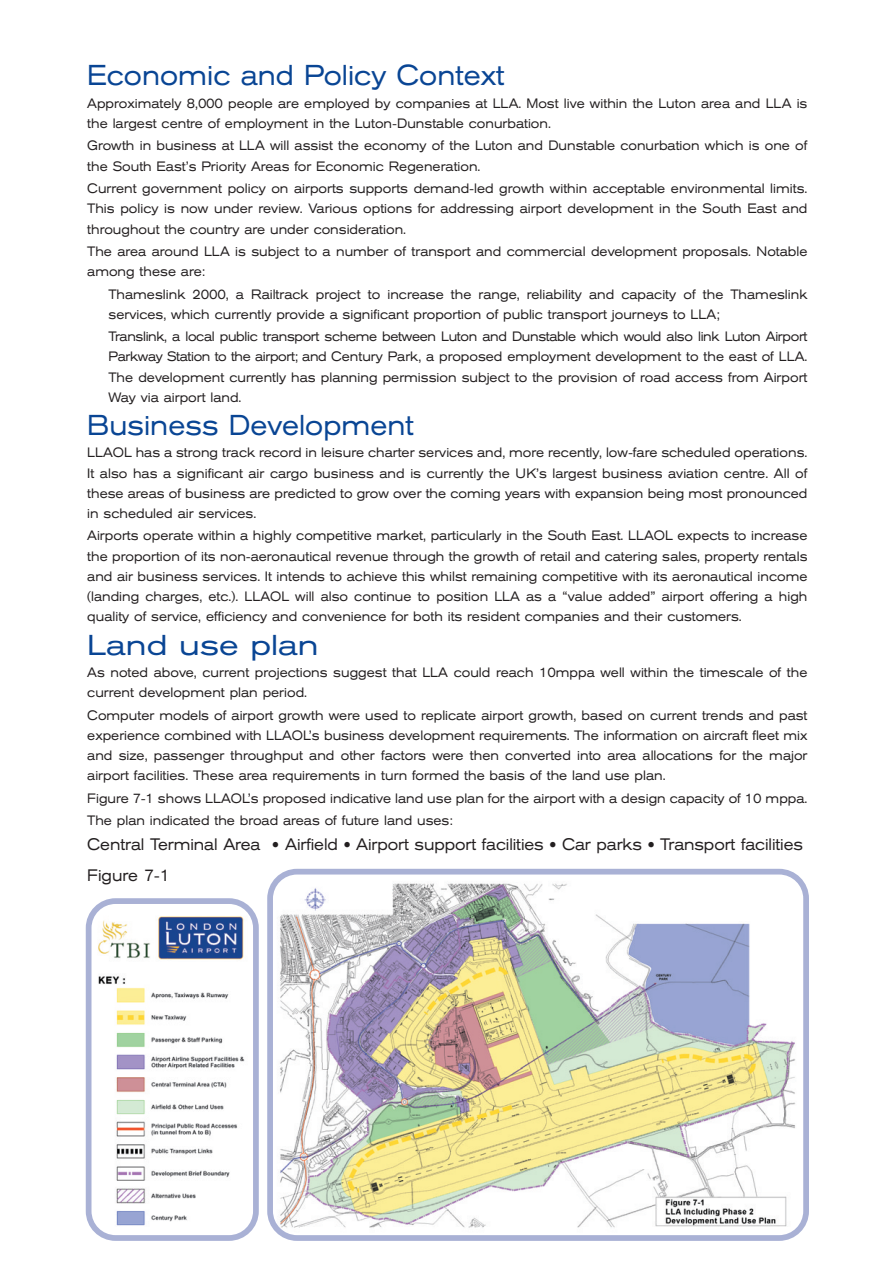
<style>
.page{position:relative;width:893px;height:1263px;background:#fff}
.page>*{position:absolute;margin:0;border:0;box-sizing:border-box;transform-origin:0 0}
.t1{font:expanded 28.5px "Akzidenz Grotesk BE";color:#094594;scale:.87 1}
.t2{font:expanded 28.5px "Akzidenz Grotesk BE";color:#094594}
.t3{font:expanded 16.5px "Akzidenz Grotesk BE";letter-spacing:-.005em;color:#231f20;scale:.87 1}
.t4{font:expanded 13.5px/20.2px "Akzidenz Grotesk BE";color:#231f20;scale:.87 1}
.s1{font-size:21px}
</style>
<div class="page">
<svg style="left:267px;top:869px;width:542px;height:372px"></svg>
<svg style="left:86px;top:898px;width:173px;height:343px"></svg>
<h1 class="t1" style="left:87px;top:65px;width:481px">Economic and Policy Context</h1>
<p class="t4" style="left:87px;top:94px;width:829px">Approximately 8,000 people are employed by companies at LLA. Most live within the Luton area and LLA is the largest centre of employment in the Luton-Dunstable conurbation.</p>
<p class="t4" style="left:87px;top:137px;width:829px">Growth in business at LLA will assist the economy of the Luton and Dunstable conurbation which is one of the South East’s Priority Areas for Economic Regeneration.</p>
<p class="t4" style="left:87px;top:179px;width:829px;text-align:justify">Current government policy on airports supports demand-led growth within acceptable environmental limits.<br>This policy is now under review. Various options for addressing airport development in the South East and throughout the country are under consideration.</p>
<p class="t4" style="left:87px;top:242px;width:829px">The area around LLA is subject to a number of transport and commercial development proposals. Notable among these are:</p>
<p class="t4" style="left:108px;top:285px;width:804px">Thameslink 2000, a Railtrack project to increase the range, reliability and capacity of the Thameslink services, which currently provide a significant proportion of public transport journeys to LLA;</p>
<p class="t4" style="left:108px;top:328px;width:804px;text-align:justify">Translink, a local public transport scheme between Luton and Dunstable which would also link Luton Airport Parkway Station to the airport; and Century Park, a proposed employment development to the east of LLA.<br>The development currently has planning permission subject to the provision of road access from Airport Way via airport land.</p>
<h1 class="t1" style="left:87px;top:415px;width:377px">Business Development</h1>
<p class="t4" style="left:87px;top:444px;width:829px;text-align:justify">LLAOL has a strong track record in leisure charter services and, more recently, low-fare scheduled operations.<br>It also has a significant air cargo business and is currently the UK’s largest business aviation centre. All of these areas of business are predicted to grow over the coming years with expansion being most pronounced in scheduled air services.</p>
<p class="t4" style="left:87px;top:527px;width:829px;text-align:justify">Airports operate within a highly competitive market, particularly in the South East. LLAOL expects to increase the proportion of its non-aeronautical revenue through the growth of retail and catering sales, property rentals and air business services. It intends to achieve this whilst remaining competitive with its aeronautical income (landing charges, etc.). LLAOL will also continue to position LLA as a “value added” airport offering a high quality of service, efficiency and convenience for both its resident companies and their customers.</p>
<h1 class="t2" style="left:87px;top:634px;width:233px">Land use plan</h1>
<p class="t4" style="left:87px;top:663px;width:829px">As noted above, current projections suggest that LLA could reach 10mppa well within the timescale of the current development plan period.</p>
<p class="t4" style="left:87px;top:706px;width:829px;text-align:justify">Computer models of airport growth were used to replicate airport growth, based on current trends and past experience combined with LLAOL’s business development requirements. The information on aircraft fleet mix and size, passenger throughput and other factors were then converted into area allocations for the major airport facilities. These area requirements in turn formed the basis of the land use plan.</p>
<p class="t4" style="left:87px;top:788px;width:829px;line-height:22.4px">Figure 7-1 shows LLAOL’s proposed indicative land use plan for the airport with a design capacity of 10 mppa.<br>The plan indicated the broad areas of future land uses:</p>
<p class="t3" style="left:87px;top:838px;width:824px">Central Terminal Area <span class="s1">•</span> Airfield <span class="s1">•</span> Airport support facilities <span class="s1">•</span> Car parks <span class="s1">•</span> Transport facilities</p>
<p class="t3" style="left:87px;top:869px;width:96px">Figure 7-1</p>
</div>
